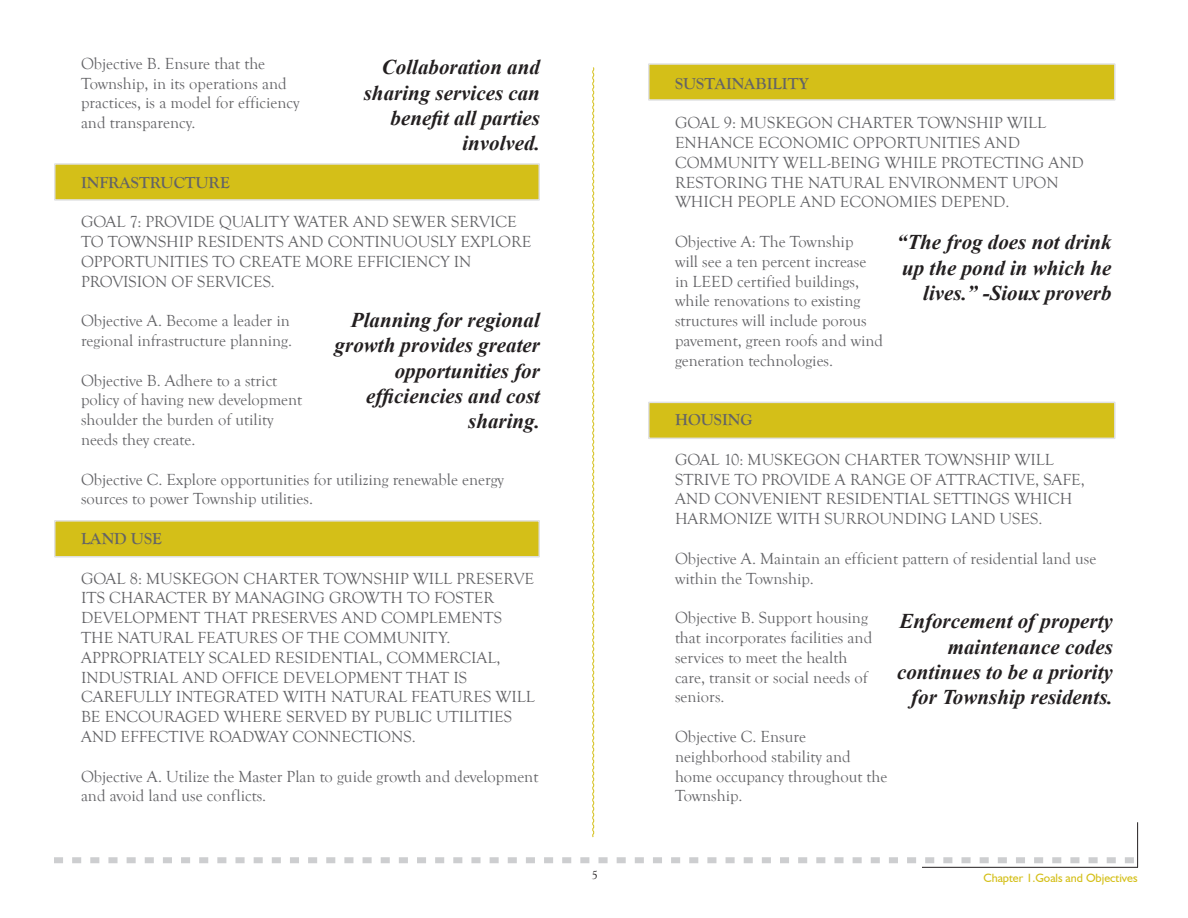
<style>
.page{position:relative;width:1188px;height:918px;background:#fff}
.page>*{position:absolute;margin:0;border:0;box-sizing:border-box;transform-origin:0 0}
.t1{font:italic 700 21px/25.2px "Times New Roman";color:#231f20;text-align:right}
.Main_Text{font:16.5px/19.8px "Goudy Old Style T";color:#636366}
.GOAL_HEADING{font:700 16.5px "Goudy Old Style T";color:#636366}
.t2{font:12px "Humanist 521 BT";color:#d4bf18}
.t3{font:12px "Goudy Old Style T";color:#231f20}
</style>
<div class="page">
<hr style="left:922px;top:867px;width:216px;height:1px;background:#231f20">
<hr style="left:1137px;top:822px;width:1px;height:45px;background:#231f20">
<svg style="left:592px;top:67px;width:3px;height:771px"></svg>
<svg style="left:54px;top:857px;width:1080px;height:6px"></svg>
<div style="left:648px;top:402px;width:468px;height:37px;background:#d4bf18;border:2px solid #e0e1e3"></div>
<div style="left:648px;top:63px;width:468px;height:38px;background:#d4bf18;border:2px solid #e0e1e3"></div>
<div style="left:54px;top:520px;width:486px;height:38px;background:#d4bf18;border:2px solid #e0e1e3"></div>
<div style="left:54px;top:163px;width:486px;height:38px;background:#d4bf18;border:2px solid #e0e1e3"></div>
<p class="Main_Text" style="left:81px;top:54px;width:220px">Objective B. Ensure that the<br>Township, in its operations and practices, is a model for efficiency and transparency.</p>
<p class="t1" style="left:364px;top:54px;width:178px">Collaboration and sharing services can benefit all parties involved.</p>
<p class="GOAL_HEADING" style="left:81px;top:173px;width:148px">INFRASTRUCTURE</p>
<p class="Main_Text" style="left:81px;top:212px;width:452px">GOAL 7: PROVIDE QUALITY WATER AND SEWER SERVICE TO TOWNSHIP RESIDENTS AND CONTINUOUSLY EXPLORE OPPORTUNITIES TO CREATE MORE EFFICIENCY IN PROVISION OF SERVICES.</p>
<p class="Main_Text" style="left:81px;top:311px;width:213px">Objective A. Become a leader in regional infrastructure planning.</p>
<p class="Main_Text" style="left:81px;top:371px;width:223px">Objective B. Adhere to a strict policy of having new development shoulder the burden of utility</p>
<p class="Main_Text" style="left:81px;top:430px;width:116px">needs they create.</p>
<p class="Main_Text" style="left:81px;top:470px;width:425px">Objective C. Explore opportunities for utilizing renewable energy sources to power Township utilities.</p>
<p class="GOAL_HEADING" style="left:81px;top:529px;width:80px">LAND USE</p>
<p class="Main_Text" style="left:81px;top:569px;width:455px">GOAL 8: MUSKEGON CHARTER TOWNSHIP WILL PRESERVE ITS CHARACTER BY MANAGING GROWTH TO FOSTER DEVELOPMENT THAT PRESERVES AND COMPLEMENTS THE NATURAL FEATURES OF THE COMMUNITY.<br>APPROPRIATELY SCALED RESIDENTIAL, COMMERCIAL, INDUSTRIAL AND OFFICE DEVELOPMENT THAT IS CAREFULLY INTEGRATED WITH NATURAL FEATURES WILL BE ENCOURAGED WHERE SERVED BY PUBLIC UTILITIES AND EFFECTIVE ROADWAY CONNECTIONS.</p>
<p class="Main_Text" style="left:81px;top:767px;width:459px">Objective A. Utilize the Master Plan to guide growth and development and avoid land use conflicts.</p>
<p class="t1" style="left:335px;top:307px;width:207px">Planning for regional growth provides greater opportunities for efficiencies and cost sharing.</p>
<p class="t3" style="left:592px;top:869px;width:7px">5</p>
<p class="GOAL_HEADING" style="left:675px;top:74px;width:136px">SUSTAINABILITY</p>
<p class="Main_Text" style="left:675px;top:113px;width:410px">GOAL 9: MUSKEGON CHARTER TOWNSHIP WILL ENHANCE ECONOMIC OPPORTUNITIES AND COMMUNITY WELL-BEING WHILE PROTECTING AND RESTORING THE NATURAL ENVIRONMENT UPON WHICH PEOPLE AND ECONOMIES DEPEND.</p>
<p class="Main_Text" style="left:675px;top:232px;width:210px">Objective A: The Township<br>will see a ten percent increase in LEED certified buildings, while renovations to existing structures will include porous pavement, green roofs and wind generation technologies.</p>
<p class="t1" style="left:897px;top:229px;width:216px">“The frog does not drink up the pond in which he lives.” -Sioux proverb</p>
<p class="GOAL_HEADING" style="left:675px;top:410px;width:79px">HOUSING</p>
<p class="Main_Text" style="left:675px;top:450px;width:411px">GOAL 10: MUSKEGON CHARTER TOWNSHIP WILL STRIVE TO PROVIDE A RANGE OF ATTRACTIVE, SAFE, AND CONVENIENT RESIDENTIAL SETTINGS WHICH HARMONIZE WITH SURROUNDING LAND USES.</p>
<p class="Main_Text" style="left:675px;top:549px;width:423px">Objective A. Maintain an efficient pattern of residential land use within the Township.</p>
<p class="Main_Text" style="left:675px;top:608px;width:199px">Objective B. Support housing that incorporates facilities and services to meet the health</p>
<p class="Main_Text" style="left:675px;top:668px;width:194px">care, transit or social needs of seniors.</p>
<p class="Main_Text" style="left:675px;top:727px;width:214px">Objective C. Ensure neighborhood stability and home occupancy throughout the<br>Township.</p>
<p class="t1" style="left:897px;top:608px;width:217px">Enforcement of property maintenance codes continues to be a priority for Township residents.</p>
<p class="t2" style="left:983px;top:871px;width:156px">Chapter 1.Goals and Objectives</p>
</div>
